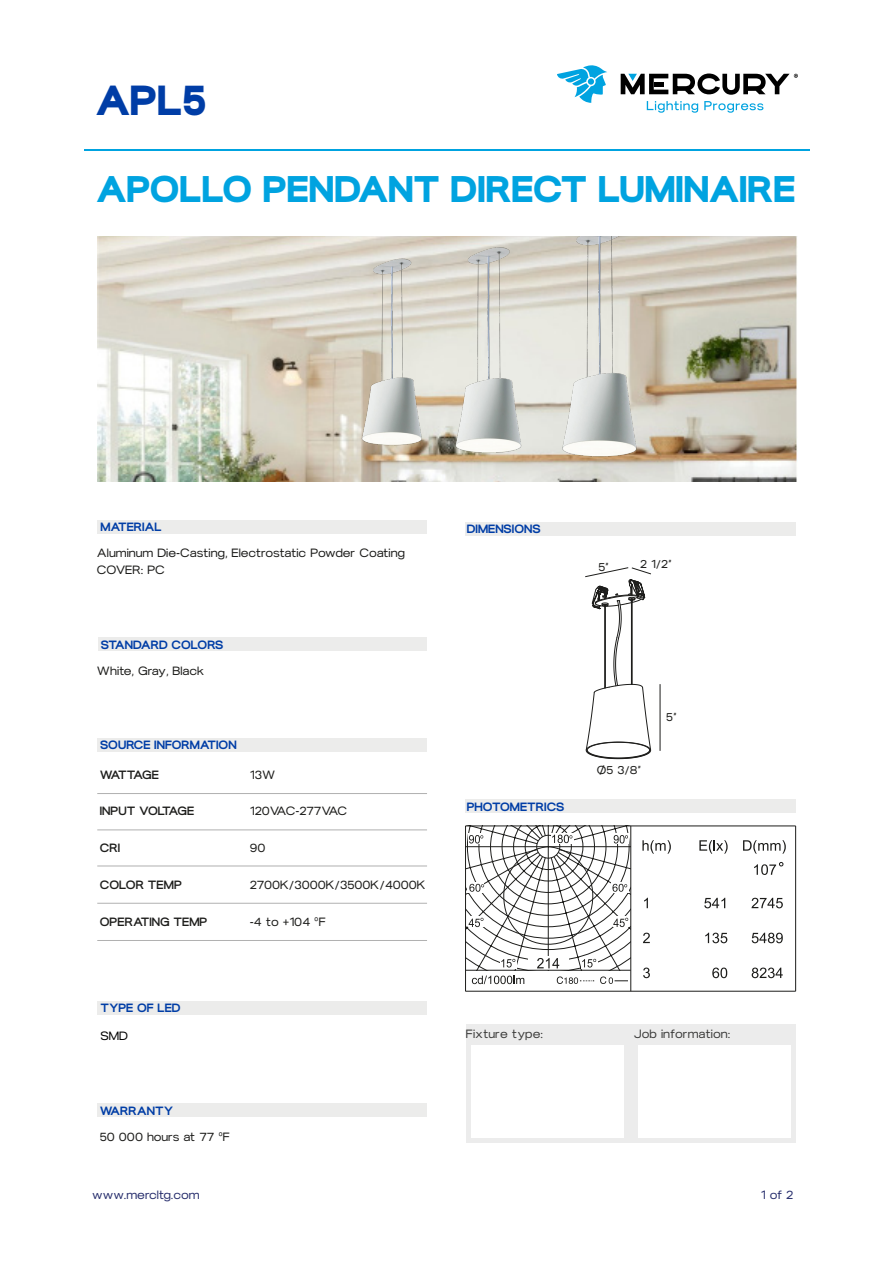
<style>
.page{position:relative;width:893px;height:1263px;background:#fff}
.page>*{position:absolute;margin:0;border:0;box-sizing:border-box;transform-origin:0 0}
.t1{font:800 42px "Blauer Nue";color:#003da6}
.t2{font:800 37.05px "Blauer Nue";letter-spacing:-.005em;color:#00a3e0}
.t3{font:300 12px/16.5px "Blauer Nue";color:#1d1d1b}
.t4{font:600 12px "Blauer Nue";color:#003da6}
.t5{font:500 12px "Blauer Nue";color:#1d1d1b}
.t6{font:300 12px "Blauer Nue";color:#3c3c3b}
.t7{font:300 12px "Blauer Nue";letter-spacing:-.005em;color:#29306e}
.t8{font:500 12px "Blauer Nue";letter-spacing:-.14em;color:#1d1d1b}
.t9{font:300 12px "Blauer Nue";color:#000}
.t10{font:300 11.55px "Blauer Nue";color:#1d1d1b}
</style>
<div class="page">
<img style="left:97px;top:236px;width:700px;height:246px">
<img style="left:504px;top:236px;width:190px;height:246px">
<img style="left:403px;top:241px;width:169px;height:237px">
<img style="left:315px;top:253px;width:153px;height:216px">
<hr style="left:84px;top:149px;width:725px;height:2px;background:#00a3e0">
<div style="left:98px;top:520px;width:329px;height:13px;background:#ececeb"></div>
<div style="left:98px;top:637px;width:329px;height:14px;background:#ececeb"></div>
<div style="left:97px;top:1103px;width:330px;height:14px;background:#ececeb"></div>
<div style="left:97px;top:738px;width:330px;height:14px;background:#ececeb"></div>
<hr style="left:97px;top:829px;width:330px;height:1px;background:#b1b1b1">
<hr style="left:97px;top:865px;width:330px;height:1px;background:#b1b1b1">
<hr style="left:97px;top:903px;width:330px;height:1px;background:#b1b1b1">
<hr style="left:97px;top:940px;width:330px;height:1px;background:#b1b1b1">
<hr style="left:97px;top:793px;width:330px;height:1px;background:#b1b1b1">
<div style="left:97px;top:1001px;width:330px;height:14px;background:#ececeb"></div>
<div style="left:466px;top:1024px;width:330px;height:118px;background:#ececec"></div>
<div style="left:471px;top:1045px;width:153px;height:93px;background:#fff"></div>
<div style="left:638px;top:1045px;width:153px;height:93px;background:#fff"></div>
<div style="left:466px;top:522px;width:330px;height:14px;background:#ececeb"></div>
<hr style="left:660px;top:685px;width:1px;height:65px;background:#1d1d1b">
<svg style="left:585px;top:567px;width:66px;height:192px"></svg>
<div style="left:466px;top:799px;width:330px;height:14px;background:#ececeb"></div>
<svg style="left:642px;top:840px;width:29px;height:14px"></svg>
<svg style="left:699px;top:840px;width:29px;height:14px"></svg>
<svg style="left:644px;top:898px;width:4px;height:10px"></svg>
<svg style="left:643px;top:933px;width:7px;height:10px"></svg>
<svg style="left:643px;top:967px;width:7px;height:11px"></svg>
<svg style="left:704px;top:898px;width:21px;height:10px"></svg>
<svg style="left:705px;top:933px;width:22px;height:10px"></svg>
<svg style="left:712px;top:967px;width:15px;height:11px"></svg>
<svg style="left:754px;top:862px;width:29px;height:13px"></svg>
<svg style="left:466px;top:827px;width:165px;height:157px"></svg>
<hr style="left:466px;top:970px;width:165px;height:1px;background:#1d1d1b">
<svg style="left:743px;top:840px;width:43px;height:14px"></svg>
<svg style="left:752px;top:898px;width:31px;height:10px"></svg>
<svg style="left:752px;top:933px;width:31px;height:10px"></svg>
<svg style="left:752px;top:967px;width:31px;height:11px"></svg>
<hr style="left:631px;top:826px;width:1px;height:165px;background:#1d1d1b">
<hr style="left:795px;top:826px;width:1px;height:165px;background:#1d1d1b">
<hr style="left:466px;top:826px;width:330px;height:1px;background:#1d1d1b">
<hr style="left:466px;top:991px;width:330px;height:1px;background:#1d1d1b">
<hr style="left:465px;top:826px;width:1px;height:165px;background:#1d1d1b">
<svg style="left:647px;top:101px;width:51px;height:12px"></svg>
<svg style="left:704px;top:101px;width:59px;height:12px"></svg>
<svg style="left:621px;top:74px;width:177px;height:21px"></svg>
<svg style="left:557px;top:65px;width:50px;height:38px"></svg>
<h1 class="t1" style="left:95px;top:76px;width:113px">APL5</h1>
<h2 class="t2" style="left:96px;top:168px;width:701px">APOLLO PENDANT DIRECT LUMINAIRE</h2>
<p class="t4" style="left:100px;top:520px;width:63px">MATERIAL</p>
<p class="t3" style="left:97px;top:545px;width:310px">Aluminum Die-Casting, Electrostatic Powder Coating<br>COVER: PC</p>
<p class="t4" style="left:101px;top:637px;width:124px">STANDARD COLORS</p>
<p class="t3" style="left:97px;top:662px;width:109px">White, Gray, Black</p>
<p class="t4" style="left:100px;top:738px;width:138px">SOURCE INFORMATION</p>
<p class="t8" style="left:100px;top:768px;width:61px">WATTAGE</p>
<p class="t3" style="left:250px;top:766px;width:27px">13W</p>
<p class="t5" style="left:100px;top:804px;width:96px">INPUT VOLTAGE</p>
<p class="t3" style="left:250px;top:803px;width:99px">120VAC-277VAC</p>
<p class="t5" style="left:100px;top:841px;width:22px">CRI</p>
<p class="t5" style="left:100px;top:878px;width:84px">COLOR TEMP</p>
<p class="t5" style="left:100px;top:915px;width:109px">OPERATING TEMP</p>
<p class="t3" style="left:250px;top:913px;width:77px">-4 to +104 ºF</p>
<p class="t3" style="left:250px;top:839px;width:17px">90</p>
<p class="t3" style="left:250px;top:876px;width:177px">2700K/3000K/3500K/4000K</p>
<p class="t4" style="left:467px;top:522px;width:75px">DIMENSIONS</p>
<p class="t10" style="left:598px;top:560px;width:12px">5”</p>
<p class="t10" style="left:640px;top:557px;width:32px">2 1/2”</p>
<p class="t4" style="left:467px;top:799px;width:99px">PHOTOMETRICS</p>
<p class="t10" style="left:597px;top:764px;width:45px">Ø5 3/8”</p>
<p class="t10" style="left:666px;top:710px;width:12px">5”</p>
<p class="t4" style="left:100px;top:1001px;width:82px">TYPE OF LED</p>
<p class="t9" style="left:100px;top:1029px;width:29px">SMD</p>
<p class="t6" style="left:466px;top:1026px;width:79px">Fixture type:</p>
<p class="t6" style="left:634px;top:1027px;width:98px">Job information:</p>
<p class="t4" style="left:100px;top:1103px;width:75px">WARRANTY</p>
<p class="t3" style="left:100px;top:1128px;width:132px">50 000 hours at 77 ºF</p>
<p class="t7" style="left:92px;top:1187px;width:109px">www.mercltg.com</p>
<p class="t7" style="left:761px;top:1187px;width:34px">1 of 2</p>
</div>
